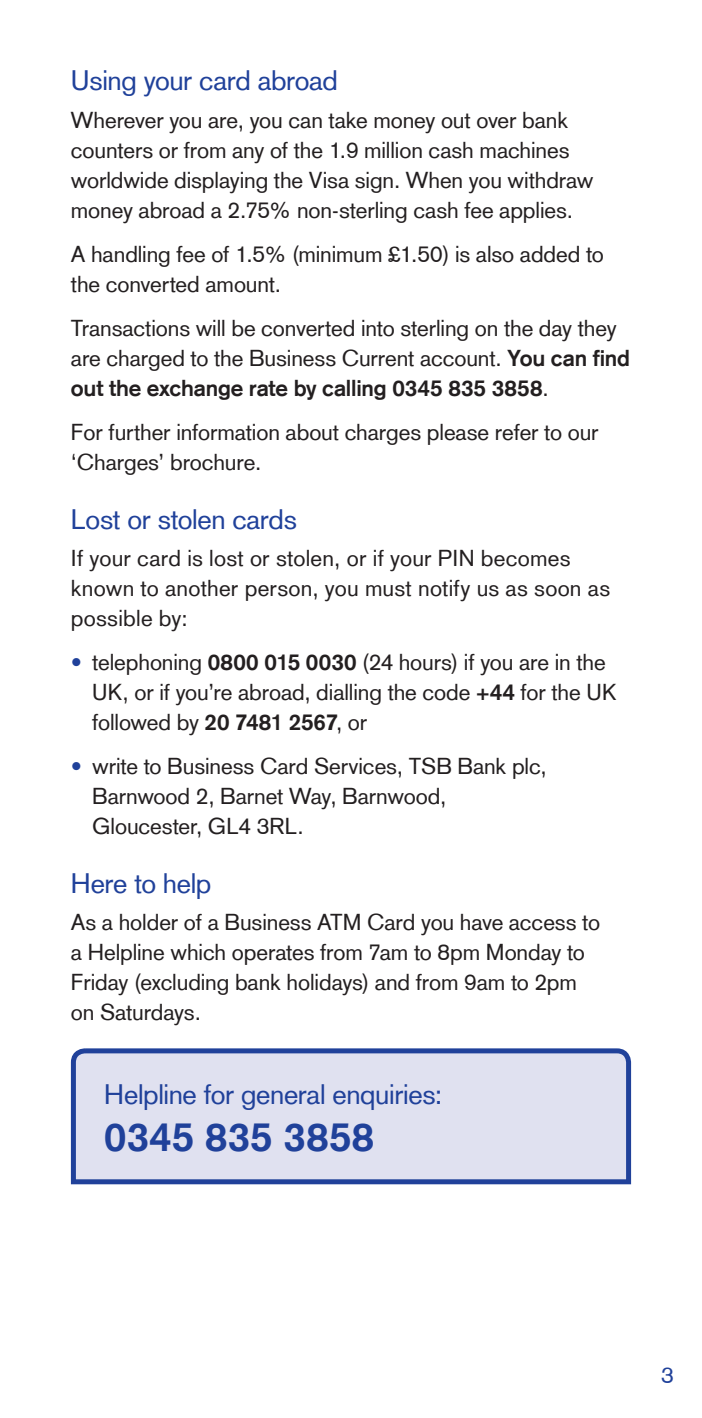
<style>
.page{position:relative;width:702px;height:1418px;background:#fff}
.page>*{position:absolute;margin:0;border:0;box-sizing:border-box;transform-origin:0 0}
.t1{font:700 40px "Basic Commercial LT Com";letter-spacing:.01em;color:#20419a}
.X_Heading__Single_Co{font:27.5px "Basic Commercial LT Com";letter-spacing:-.015em;color:#20419a}
.Body_Copy__Single_Co{font:22.5px/30px "Basic Commercial LT Com";letter-spacing:-.005em;color:#231f20}
.Contents_Copy{font:22.5px "Basic Commercial LT Com";color:#20419a}
.s1{font-weight:700}
.s2{color:#20419a}
</style>
<div class="page">
<svg style="left:70px;top:1048px;width:562px;height:137px"></svg>
<p class="X_Heading__Single_Co" style="left:71px;top:65px;width:268px">Using your card abroad</p>
<p class="Body_Copy__Single_Co" style="left:71px;top:105px;width:524px">Wherever you are, you can take money out over bank counters or from any of the 1.9 million cash machines worldwide displaying the Visa sign. When you withdraw money abroad a 2.75% non-sterling cash fee applies.</p>
<p class="Body_Copy__Single_Co" style="left:71px;top:239px;width:534px">A handling fee of 1.5% (minimum £1.50) is also added to the converted amount.</p>
<p class="Body_Copy__Single_Co" style="left:71px;top:313px;width:560px">Transactions will be converted into sterling on the day they are charged to the Business Current account. <span class="s1">You can find out the exchange rate by calling 0345 835 3858</span>.</p>
<p class="Body_Copy__Single_Co" style="left:71px;top:417px;width:529px">For further information about charges please refer to our ‘Charges’ brochure.</p>
<p class="X_Heading__Single_Co" style="left:71px;top:503px;width:227px">Lost or stolen cards</p>
<p class="Body_Copy__Single_Co" style="left:71px;top:543px;width:541px">If your card is lost or stolen, or if your PIN becomes known to another person, you must notify us as soon as possible by:</p>
<p class="Body_Copy__Single_Co" style="left:92px;top:647px;width:526px;text-indent:-21px"><span class="s2">•</span> telephoning <span class="s1">0800 015 0030</span> (24 hours) if you are in the<br>UK, or if you’re abroad, dialling the code <span class="s1">+44</span> for the UK followed by <span class="s1">20 7481 2567</span>, or</p>
<p class="Body_Copy__Single_Co" style="left:92px;top:751px;width:456px;text-indent:-21px"><span class="s2">•</span> write to Business Card Services, TSB Bank plc,<br>Barnwood 2, Barnet Way, Barnwood,<br>Gloucester, GL4 3RL.</p>
<p class="X_Heading__Single_Co" style="left:71px;top:866px;width:142px">Here to help</p>
<p class="Body_Copy__Single_Co" style="left:71px;top:906px;width:530px">As a holder of a Business ATM Card you have access to a Helpline which operates from 7am to 8pm Monday to Friday (excluding bank holidays) and from 9am to 2pm on Saturdays.</p>
<p class="X_Heading__Single_Co" style="left:104px;top:1078px;width:339px">Helpline for general enquiries:</p>
<p class="t1" style="left:104px;top:1113px;width:271px">0345 835 3858</p>
<p class="Contents_Copy" style="left:661px;top:1361px;width:14px">3</p>
</div>
